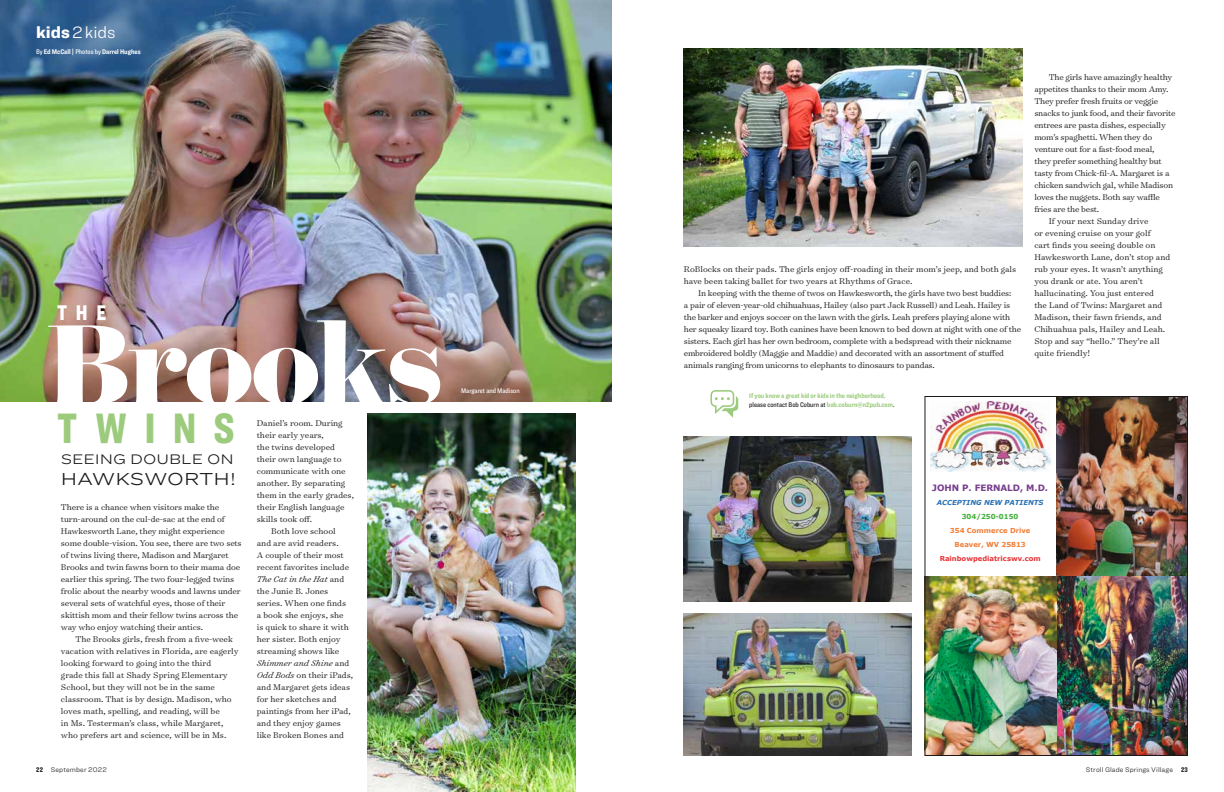
<style>
.page{position:relative;width:1224px;height:792px;background:#fff}
.page>*{position:absolute;margin:0;border:0;box-sizing:border-box;transform-origin:0 0}
.t1{font:700 129.1px "Surveyor Fine";letter-spacing:-.025em;color:#fff}
.t2{font:900 44.2px "Ringside Compressed";letter-spacing:.39em;color:#9ccb7d}
.t3{font:900 22px "Ringside Compressed";color:#fff}
.t4{font:300 18px "Ringside Extra Wide";letter-spacing:-.005em;color:#1c1b1a}
.t5{font:300 17px "Ringside";color:#fff}
.t6{font:300 14.4px "Ringside Extra Wide";color:#1c1b1a}
.t7{font:300 9.5px/12px "Surveyor Text";letter-spacing:-.01em;color:#1c1b1a}
.t8{font:italic 300 9.5px "Surveyor Text";color:#1c1b1a}
.t9{font:700 8.7px "Verdana";color:#763c8d}
.t10{font:700 7px/9px "Ringside Condensed";color:#9ccb7d}
.t11{font:300 7px "Ringside";letter-spacing:.015em;color:#1c1b1a}
.t12{font:700 7px "Ringside Condensed";color:#fff}
.t13{font:500 7px "Ringside Condensed";color:#fff}
.t14{font:700 6.9px/14px "Verdana";color:#f17d35;text-align:center}
.t15{font:700 6.9px "Verdana";letter-spacing:-.005em;color:#e93235}
.t16{font:italic 700 6.9px "Verdana";color:#2b71b5}
.t17{font:700 6.9px "Verdana";letter-spacing:-.005em;color:#44af3c}
.s1{font-weight:900}
.s2{font-weight:500}
.s3{font-style:normal}
.s4{font-style:italic}
.s5{font-weight:500;color:#1c1b1a}
.s6{font-family:"Ringside Compressed";font-weight:900}
</style>
<div class="page">
<svg style="left:710px;top:390px;width:29px;height:28px"></svg>
<img style="left:924px;top:396px;width:264px;height:360px">
<img style="left:684px;top:613px;width:228px;height:143px">
<img style="left:0;top:0;width:612px;height:402px">
<img style="left:684px;top:436px;width:228px;height:165px">
<img style="left:367px;top:414px;width:209px;height:378px">
<img style="left:684px;top:48px;width:338px;height:198px">
<h3 class="t5" style="left:36px;top:20px;width:81px"><span class="s1">kids</span>2kids</h3>
<p class="t12" style="left:36px;top:47px;width:106px"><span class="s2">By</span> Ed McCall | <span class="s2">Photos by</span> Darrel Hughes</p>
<h3 class="t3" style="left:57px;top:297px;width:51px">THE</h3>
<h1 class="t1" style="left:47px;top:285px;width:399px">Brooks</h1>
<h2 class="t2" style="left:57px;top:396px;width:179px">TWINS</h2>
<p class="t7" style="left:257px;top:417px;width:87px">Daniel’s room. During</p>
<p class="t7" style="left:257px;top:429px;width:69px">their early years,</p>
<p class="t7" style="left:257px;top:441px;width:80px">the twins developed</p>
<p class="t7" style="left:257px;top:453px;width:86px">their own language to</p>
<p class="t7" style="left:257px;top:465px;width:90px">communicate with one</p>
<p class="t7" style="left:257px;top:477px;width:90px">another. By separating</p>
<p class="t7" style="left:257px;top:489px;width:99px">them in the early grades,</p>
<p class="t7" style="left:257px;top:501px;width:89px">their English language</p>
<p class="t7" style="left:257px;top:513px;width:57px">skills took off.</p>
<p class="t7" style="left:271px;top:525px;width:66px">Both love school</p>
<p class="t7" style="left:257px;top:537px;width:83px">and are avid readers.</p>
<p class="t7" style="left:257px;top:549px;width:88px">A couple of their most</p>
<p class="t7" style="left:257px;top:561px;width:94px">recent favorites include</p>
<p class="t8" style="left:257px;top:573px;width:89px">The Cat in the Hat <span class="s3">and</span></p>
<p class="t7" style="left:257px;top:585px;width:73px">the Junie B. Jones</p>
<p class="t7" style="left:257px;top:597px;width:91px">series. When one finds</p>
<p class="t7" style="left:257px;top:609px;width:88px">a book she enjoys, she</p>
<p class="t7" style="left:257px;top:621px;width:94px">is quick to share it with</p>
<p class="t7" style="left:257px;top:633px;width:85px">her sister. Both enjoy</p>
<p class="t7" style="left:257px;top:645px;width:84px">streaming shows like</p>
<p class="t8" style="left:257px;top:657px;width:94px">Shimmer and Shine <span class="s3">and</span></p>
<p class="t7" style="left:257px;top:669px;width:98px"><span class="s4">Odd Bods</span> on their iPads,</p>
<p class="t7" style="left:257px;top:681px;width:95px">and Margaret gets ideas</p>
<p class="t7" style="left:257px;top:693px;width:81px">for her sketches and</p>
<p class="t7" style="left:257px;top:705px;width:96px">paintings from her iPad,</p>
<p class="t7" style="left:257px;top:717px;width:86px">and they enjoy games</p>
<p class="t7" style="left:257px;top:729px;width:89px">like Broken Bones and</p>
<h3 class="t6" style="left:61px;top:448px;width:175px">SEEING DOUBLE ON</h3>
<h3 class="t4" style="left:61px;top:466px;width:177px">HAWKSWORTH!</h3>
<p class="t7" style="left:61px;top:501px;width:182px">There is a chance when visitors make the turn-around on the cul-de-sac at the end of Hawkesworth Lane, they might experience some double-vision. You see, there are two sets of twins living there, Madison and Margaret Brooks and twin fawns born to their mama doe earlier this spring. The two four-legged twins frolic about the nearby woods and lawns under several sets of watchful eyes, those of their skittish mom and their fellow twins across the way who enjoy watching their antics.</p>
<p class="t7" style="left:61px;top:633px;width:179px;text-indent:14px">The Brooks girls, fresh from a five-week vacation with relatives in Florida, are eagerly looking forward to going into the third<br>grade this fall at Shady Spring Elementary School, but they will not be in the same classroom. That is by design. Madison, who loves math, spelling, and reading, will be<br>in Ms. Testerman’s class, while Margaret, who prefers art and science, will be in Ms.</p>
<p class="t13" style="left:461px;top:386px;width:60px">Margaret and Madison</p>
<p class="t7" style="left:684px;top:263px;width:334px">RoBlocks on their pads. The girls enjoy off-roading in their mom’s jeep, and both gals have been taking ballet for two years at Rhythms of Grace.</p>
<p class="t7" style="left:684px;top:287px;width:339px;text-indent:14px">In keeping with the theme of twos on Hawkesworth, the girls have two best buddies:<br>a pair of eleven-year-old chihuahuas, Hailey (also part Jack Russell) and Leah. Hailey is the barker and enjoys soccer on the lawn with the girls. Leah prefers playing alone with her squeaky lizard toy. Both canines have been known to bed down at night with one of the sisters. Each girl has her own bedroom, complete with a bedspread with their nickname embroidered boldly (Maggie and Maddie) and decorated with an assortment of stuffed animals ranging from unicorns to elephants to dinosaurs to pandas.</p>
<p class="t10" style="left:749px;top:391px;width:147px">If you know a great kid or kids in the neighborhood, <span class="s5">please contact Bob Coburn at</span> bob.coburn@n2pub.com<span class="s5">.</span></p>
<p class="t7" style="left:1049px;top:70px;width:125px">The girls have amazingly healthy</p>
<p class="t7" style="left:1034px;top:82px;width:136px">appetites thanks to their mom Amy.</p>
<p class="t7" style="left:1034px;top:94px;width:125px">They prefer fresh fruits or veggie</p>
<p class="t7" style="left:1034px;top:106px;width:143px">snacks to junk food, and their favorite</p>
<p class="t7" style="left:1034px;top:118px;width:133px">entrees are pasta dishes, especially</p>
<p class="t7" style="left:1034px;top:130px;width:119px">mom’s spaghetti. When they do</p>
<p class="t7" style="left:1034px;top:142px;width:122px">venture out for a fast-food meal,</p>
<p class="t7" style="left:1034px;top:154px;width:129px">they prefer something healthy but</p>
<p class="t7" style="left:1034px;top:166px;width:137px">tasty from Chick-fil-A. Margaret is a</p>
<p class="t7" style="left:1034px;top:178px;width:140px">chicken sandwich gal, while Madison</p>
<p class="t7" style="left:1034px;top:190px;width:127px">loves the nuggets. Both say waffle</p>
<p class="t7" style="left:1034px;top:202px;width:66px">fries are the best.</p>
<p class="t7" style="left:1049px;top:214px;width:101px">If your next Sunday drive</p>
<p class="t7" style="left:1034px;top:226px;width:118px">or evening cruise on your golf</p>
<p class="t7" style="left:1034px;top:238px;width:122px">cart finds you seeing double on</p>
<p class="t7" style="left:1034px;top:250px;width:137px">Hawkesworth Lane, don’t stop and</p>
<p class="t7" style="left:1034px;top:262px;width:130px">rub your eyes. It wasn’t anything</p>
<p class="t7" style="left:1034px;top:274px;width:110px">you drank or ate. You aren’t</p>
<p class="t7" style="left:1034px;top:286px;width:121px">hallucinating. You just entered</p>
<p class="t7" style="left:1034px;top:298px;width:129px">the Land of Twins: Margaret and</p>
<p class="t7" style="left:1034px;top:310px;width:129px">Madison, their fawn friends, and</p>
<p class="t7" style="left:1034px;top:322px;width:132px">Chihuahua pals, Hailey and Leah.</p>
<p class="t7" style="left:1034px;top:334px;width:127px">Stop and say “hello.” They’re all</p>
<p class="t7" style="left:1034px;top:346px;width:57px">quite friendly!</p>
<p class="t9" style="left:932px;top:482px;width:117px">JOHN P. FERNALD, M.D.</p>
<p class="t16" style="left:937px;top:498px;width:108px">ACCEPTING NEW PATIENTS</p>
<p class="t17" style="left:962px;top:512px;width:58px">304/250-0150</p>
<p class="t14" style="left:950px;top:524px;width:82px">354 Commerce Drive<br>Beaver, WV 25813</p>
<p class="t15" style="left:940px;top:554px;width:103px">Rainbowpediatricswv.com</p>
<p class="t11" style="left:36px;top:764px;width:72px"><span class="s6">22</span> September 2022</p>
<p class="t11" style="left:1086px;top:764px;width:103px">Stroll Glade Springs Village <span class="s6">23</span></p>
</div>
